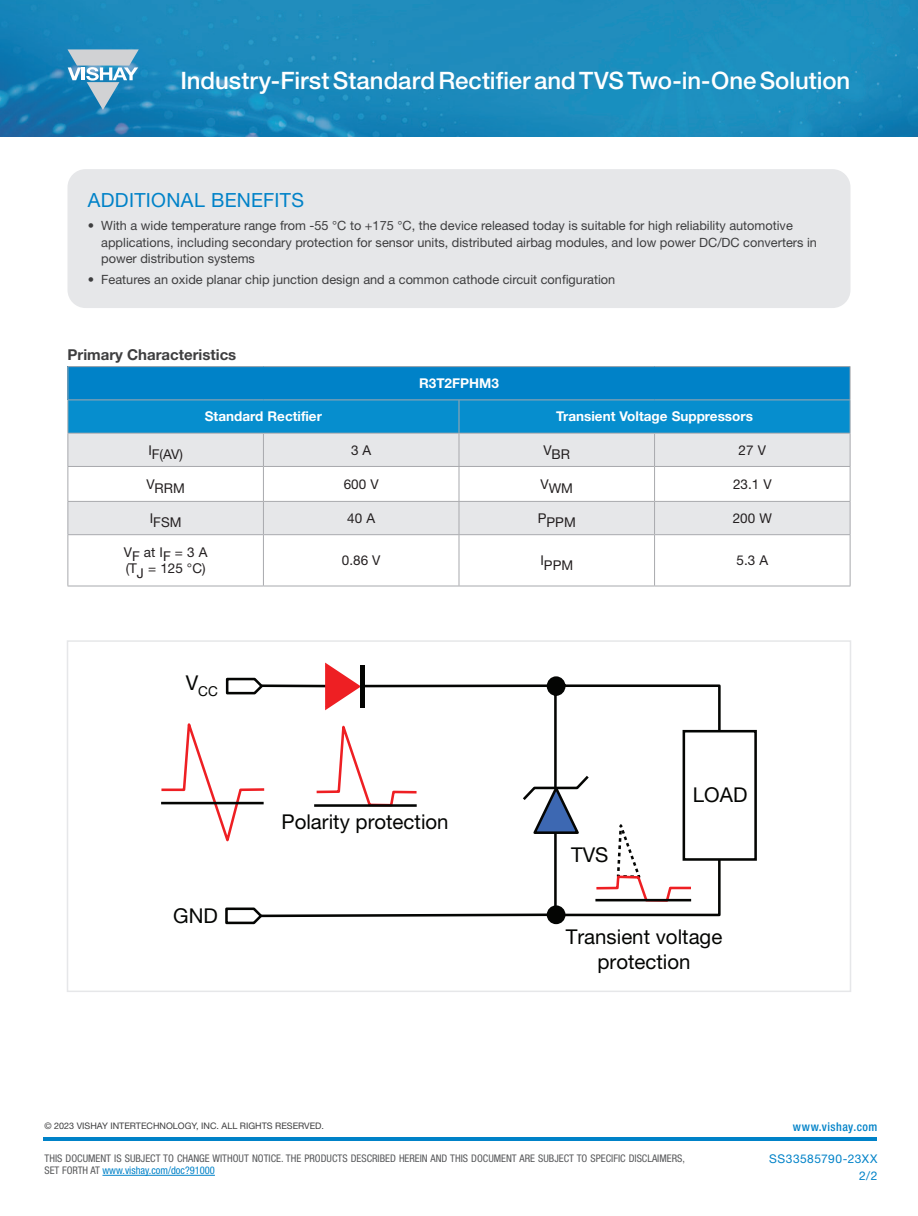
<style>
.page{position:relative;width:918px;height:1216px;background:#fff}
.page>*{position:absolute;margin:0;border:0;box-sizing:border-box;transform-origin:0 0}
.t1{font:500 24px "Helvetica Neue LT Std";color:#fff}
.t2{font:20.4px/24.5px "Helvetica Neue LT Std";color:#040503;text-align:center}
.t3{font:19.5px "Helvetica Neue LT Std";letter-spacing:.015em;color:#0082c8}
.t4{font:700 15px "Helvetica Neue LT Std";color:#3e3e3f}
.t5{font:13.65px "Helvetica Neue LT Std";color:#040503}
.t6{font:13.5px/16.5px "Helvetica Neue LT Std";color:#231f20}
.t7{font:700 13.5px "Helvetica Neue LT Std";color:#fff}
.t8{font:12.75px/16.5px "Helvetica Neue LT Std";color:#3e3e3f}
.t9{font:12px "Helvetica Neue LT Std";letter-spacing:.04em;color:#0082c8}
.t10{font:500 condensed 12px "Helvetica Neue LT Std";letter-spacing:.04em;color:#0082c8}
.t11{font:condensed 10.5px/12px "Helvetica Neue LT Std";color:#57585a}
.t12{font:9px "Helvetica Neue LT Std";color:#3e3e3f}
.s1{color:#0082c8}
</style>
<div class="page">
<img style="left:0;top:0;width:918px;height:137px">
<hr style="left:102px;top:1174px;width:113px;height:1px;background:#0082c8">
<hr style="left:44px;top:1137px;width:833px;height:3px;background:#0082c8">
<svg style="left:68px;top:49px;width:71px;height:61px;background:#6fa9c8"></svg>
<div style="left:68px;top:169px;width:782px;height:139px;background:#e6e7e9;border-radius:18px"></div>
<div style="left:68px;top:366px;width:782px;height:34px;background:#0082c8"></div>
<div style="left:69px;top:400px;width:781px;height:32px;background:#068ece"></div>
<div style="left:69px;top:433px;width:781px;height:33px;background:#e6e7e9"></div>
<svg style="left:69px;top:467px;width:781px;height:118px"></svg>
<hr style="left:68px;top:366px;width:195px;height:1px;background:#a8a9ad">
<hr style="left:68px;top:367px;width:1px;height:32px;background:#a8a9ad">
<hr style="left:263px;top:366px;width:196px;height:1px;background:#a8a9ad">
<hr style="left:459px;top:366px;width:196px;height:1px;background:#a8a9ad">
<hr style="left:655px;top:366px;width:195px;height:1px;background:#a8a9ad">
<hr style="left:850px;top:367px;width:1px;height:32px;background:#a8a9ad">
<hr style="left:68px;top:399px;width:195px;height:1px;background:#a8a9ad">
<hr style="left:68px;top:400px;width:1px;height:32px;background:#a8a9ad">
<hr style="left:263px;top:399px;width:196px;height:1px;background:#a8a9ad">
<hr style="left:459px;top:399px;width:196px;height:1px;background:#a8a9ad">
<hr style="left:459px;top:400px;width:1px;height:32px;background:#a8a9ad">
<hr style="left:655px;top:399px;width:195px;height:1px;background:#a8a9ad">
<hr style="left:850px;top:400px;width:1px;height:32px;background:#a8a9ad">
<hr style="left:68px;top:432px;width:195px;height:1px;background:#a8a9ad">
<hr style="left:68px;top:433px;width:1px;height:33px;background:#a8a9ad">
<hr style="left:263px;top:432px;width:196px;height:1px;background:#a8a9ad">
<hr style="left:263px;top:433px;width:1px;height:33px;background:#a8a9ad">
<hr style="left:459px;top:432px;width:196px;height:1px;background:#a8a9ad">
<hr style="left:459px;top:433px;width:1px;height:33px;background:#a8a9ad">
<hr style="left:655px;top:432px;width:195px;height:1px;background:#a8a9ad">
<hr style="left:654px;top:433px;width:1px;height:33px;background:#a8a9ad">
<hr style="left:850px;top:433px;width:1px;height:33px;background:#a8a9ad">
<hr style="left:68px;top:466px;width:195px;height:1px;background:#a8a9ad">
<hr style="left:68px;top:466px;width:1px;height:35px;background:#a8a9ad">
<hr style="left:263px;top:466px;width:196px;height:1px;background:#a8a9ad">
<hr style="left:263px;top:466px;width:1px;height:35px;background:#a8a9ad">
<hr style="left:459px;top:466px;width:196px;height:1px;background:#a8a9ad">
<hr style="left:459px;top:466px;width:1px;height:35px;background:#a8a9ad">
<hr style="left:655px;top:466px;width:195px;height:1px;background:#a8a9ad">
<hr style="left:654px;top:466px;width:1px;height:35px;background:#a8a9ad">
<hr style="left:850px;top:466px;width:1px;height:35px;background:#a8a9ad">
<hr style="left:68px;top:501px;width:195px;height:1px;background:#a8a9ad">
<hr style="left:68px;top:501px;width:1px;height:33px;background:#a8a9ad">
<hr style="left:263px;top:501px;width:196px;height:1px;background:#a8a9ad">
<hr style="left:263px;top:501px;width:1px;height:33px;background:#a8a9ad">
<hr style="left:459px;top:501px;width:196px;height:1px;background:#a8a9ad">
<hr style="left:459px;top:501px;width:1px;height:33px;background:#a8a9ad">
<hr style="left:655px;top:501px;width:195px;height:1px;background:#a8a9ad">
<hr style="left:654px;top:501px;width:1px;height:33px;background:#a8a9ad">
<hr style="left:850px;top:501px;width:1px;height:33px;background:#a8a9ad">
<hr style="left:68px;top:534px;width:195px;height:1px;background:#a8a9ad">
<hr style="left:68px;top:535px;width:1px;height:50px;background:#a8a9ad">
<hr style="left:263px;top:534px;width:196px;height:1px;background:#a8a9ad">
<hr style="left:263px;top:535px;width:1px;height:50px;background:#a8a9ad">
<hr style="left:459px;top:534px;width:196px;height:1px;background:#a8a9ad">
<hr style="left:459px;top:535px;width:1px;height:50px;background:#a8a9ad">
<hr style="left:655px;top:534px;width:195px;height:1px;background:#a8a9ad">
<hr style="left:654px;top:535px;width:1px;height:50px;background:#a8a9ad">
<hr style="left:850px;top:535px;width:1px;height:50px;background:#a8a9ad">
<hr style="left:68px;top:585px;width:195px;height:1px;background:#a8a9ad">
<hr style="left:263px;top:585px;width:196px;height:1px;background:#a8a9ad">
<hr style="left:459px;top:585px;width:196px;height:1px;background:#a8a9ad">
<hr style="left:655px;top:585px;width:195px;height:1px;background:#a8a9ad">
<div style="left:683px;top:729px;width:74px;height:131px;border:3px solid #040503"></div>
<svg style="left:225px;top:676px;width:497px;height:249px"></svg>
<svg style="left:161px;top:711px;width:106px;height:137px"></svg>
<hr style="left:161px;top:801px;width:103px;height:3px;background:#040503">
<svg style="left:314px;top:662px;width:105px;height:145px"></svg>
<hr style="left:314px;top:804px;width:103px;height:2px;background:#040503">
<svg style="left:520px;top:772px;width:173px;height:129px"></svg>
<hr style="left:595px;top:898px;width:96px;height:3px;background:#040503">
<div style="left:67px;top:640px;width:784px;height:351px;border:2px solid #e6e7e9"></div>
<h1 class="t1" style="left:180px;top:66px;width:672px">Industry-First Standard Rectifier and TVS Two-in-One Solution</h1>
<h3 class="t3" style="left:88px;top:188px;width:218px">ADDITIONAL BENEFITS</h3>
<p class="t8" style="left:101px;top:217px;width:717px;text-indent:-14px">• With a wide temperature range from -55 °C to +175 °C, the device released today is suitable for high reliability automotive applications, including secondary protection for sensor units, distributed airbag modules, and low power DC/DC converters in power distribution systems</p>
<p class="t8" style="left:88px;top:271px;width:529px">• Features an oxide planar chip junction design and a common cathode circuit configuration</p>
<p class="t4" style="left:68px;top:345px;width:170px">Primary Characteristics</p>
<p class="t7" style="left:419px;top:375px;width:81px">R3T2FPHM3</p>
<p class="t7" style="left:205px;top:408px;width:119px">Standard Rectifier</p>
<p class="t7" style="left:556px;top:408px;width:198px">Transient Voltage Suppressors</p>
<p class="t6" style="left:148px;top:446px;width:36px">IF(AV)</p>
<p class="t6" style="left:351px;top:441px;width:22px">3 A</p>
<p class="t6" style="left:543px;top:446px;width:28px">VBR</p>
<p class="t6" style="left:739px;top:441px;width:29px">27 V</p>
<p class="t6" style="left:146px;top:480px;width:40px">VRRM</p>
<p class="t6" style="left:344px;top:475px;width:36px">600 V</p>
<p class="t6" style="left:541px;top:480px;width:34px">VWM</p>
<p class="t6" style="left:733px;top:475px;width:40px">23.1 V</p>
<p class="t6" style="left:150px;top:514px;width:33px">IFSM</p>
<p class="t6" style="left:347px;top:509px;width:29px">40 A</p>
<p class="t6" style="left:538px;top:514px;width:40px">PPPM</p>
<p class="t6" style="left:733px;top:509px;width:41px">200 W</p>
<p class="t6" style="left:124px;top:543px;width:85px">VF at IF = 3 A (TJ = 125 °C)</p>
<p class="t6" style="left:342px;top:551px;width:40px">0.86 V</p>
<p class="t6" style="left:540px;top:556px;width:34px">IPPM</p>
<p class="t6" style="left:737px;top:551px;width:33px">5.3 A</p>
<p class="t5" style="left:186px;top:683px;width:34px"><sup>V</sup>CC</p>
<h2 class="t2" style="left:173px;top:902px;width:46px">GND</h2>
<h2 class="t2" style="left:281px;top:809px;width:169px">Polarity protection</h2>
<h2 class="t2" style="left:571px;top:841px;width:39px">TVS</h2>
<h2 class="t2" style="left:693px;top:781px;width:56px">LOAD</h2>
<h2 class="t2" style="left:566px;top:924px;width:158px">Transient voltage protection</h2>
<p class="t12" style="left:45px;top:1119px;width:281px">© 2023 VISHAY INTERTECHNOLOGY, INC. ALL RIGHTS RESERVED.</p>
<p class="t11" style="left:45px;top:1151px;width:642px">THIS DOCUMENT IS SUBJECT TO CHANGE WITHOUT NOTICE. THE PRODUCTS DESCRIBED HEREIN AND THIS DOCUMENT ARE SUBJECT TO SPECIFIC DISCLAIMERS,<br>SET FORTH AT <span class="s1">www.vishay.com/doc?91000</span></p>
<p class="t10" style="left:793px;top:1119px;width:86px">www.vishay.com</p>
<p class="t9" style="left:769px;top:1151px;width:110px">SS33585790-23XX</p>
<p class="t9" style="left:859px;top:1168px;width:20px">2/2</p>
</div>
